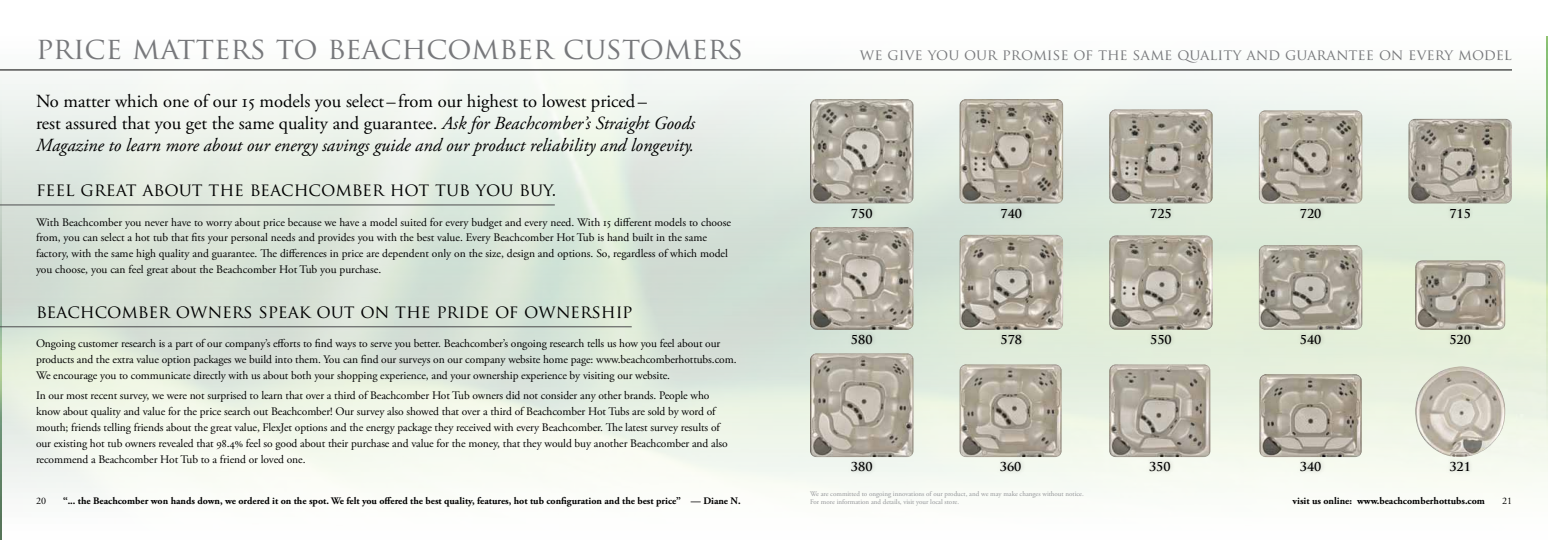
<style>
.page{position:relative;width:1548px;height:540px;background:#fff}
.page>*{position:absolute;margin:0;border:0;box-sizing:border-box;transform-origin:0 0}
.t1{font:30px "Trajan Pro";color:#77787b}
.t2{font:18.5px/22px "Adobe Garamond Pro";color:#000}
.t3{font:18px "Trajan Pro";color:#000}
.t4{font:15px "Trajan Pro";color:#77787b}
.t5{font:700 12px "Trajan Pro";color:#000}
.t6{font:11.5px/16px "Adobe Garamond Pro";letter-spacing:-.005em;color:#000}
.t7{font:700 10px "Adobe Garamond Pro";color:#000}
.t8{font:10px "Adobe Garamond Pro";color:#000}
.t9{font:7px/8px "Adobe Garamond Pro";color:#939598}
.s1{font-style:italic}
</style>
<div class="page">
<img style="left:0;top:69px;width:1546px;height:449px">
<hr style="left:0;top:70px;width:1512px;height:1px;background:#000">
<hr style="left:0;top:205px;width:555px;height:1px;background:#4d4d4f">
<hr style="left:0;top:327px;width:632px;height:1px;background:#4d4d4f">
<div style="left:847px;top:203px;width:30px;height:19px;background:#d4e2d6"></div>
<img style="left:810px;top:99px;width:103px;height:104px">
<div style="left:997px;top:203px;width:30px;height:19px;background:#000;opacity:.25"></div>
<img style="left:960px;top:99px;width:103px;height:104px">
<div style="left:1146px;top:203px;width:29px;height:19px;background:#d8e5d6"></div>
<img style="left:1109px;top:109px;width:104px;height:94px">
<div style="left:1296px;top:203px;width:30px;height:19px;background:#dae6d6"></div>
<img style="left:1259px;top:110px;width:103px;height:93px">
<div style="left:1446px;top:203px;width:29px;height:19px;background:#dae8d7"></div>
<img style="left:1408px;top:119px;width:104px;height:84px">
<div style="left:847px;top:329px;width:30px;height:20px;background:#000;opacity:.25"></div>
<img style="left:810px;top:227px;width:104px;height:103px">
<div style="left:1296px;top:329px;width:30px;height:20px;background:#000;opacity:.25"></div>
<img style="left:1259px;top:245px;width:103px;height:85px">
<div style="left:1147px;top:329px;width:30px;height:19px;background:#dbe7d3"></div>
<img style="left:1109px;top:235px;width:104px;height:95px">
<div style="left:997px;top:329px;width:30px;height:20px;background:#dae5d4"></div>
<img style="left:960px;top:235px;width:103px;height:95px">
<div style="left:1446px;top:329px;width:30px;height:20px;background:#e0ead4"></div>
<img style="left:1415px;top:260px;width:90px;height:70px">
<div style="left:847px;top:457px;width:30px;height:19px;background:#000;opacity:.25"></div>
<img style="left:810px;top:353px;width:104px;height:104px">
<div style="left:996px;top:457px;width:30px;height:19px;background:#000;opacity:.25"></div>
<img style="left:960px;top:364px;width:102px;height:93px">
<div style="left:1145px;top:457px;width:30px;height:19px;background:#eff3e9"></div>
<img style="left:1109px;top:364px;width:101px;height:93px">
<div style="left:1296px;top:457px;width:30px;height:19px;background:#000;opacity:.25"></div>
<img style="left:1260px;top:374px;width:102px;height:83px">
<div style="left:1446px;top:457px;width:28px;height:19px;background:#eef3e8"></div>
<img style="left:1415px;top:366px;width:90px;height:91px">
<h1 class="t1" style="left:36px;top:29px;width:709px">PRICE MATTERS TO BEACHCOMBER CUSTOMERS</h1>
<h3 class="t4" style="left:860px;top:45px;width:654px">WE GIVE YOU OUR PROMISE OF THE SAME QUALITY AND GUARANTEE ON EVERY MODEL</h3>
<p class="t2" style="left:36px;top:91px;width:661px">No matter which one of our 15 models you select – from our highest to lowest priced–<br>rest assured that you get the same quality and guarantee. <span class="s1">Ask for Beachcomber’s Straight Goods<br>Magazine to learn more about our energy savings guide and our product reliability and longevity.</span></p>
<h3 class="t3" style="left:36px;top:178px;width:522px">FEEL GREAT ABOUT THE BEACHCOMBER HOT TUB YOU BUY.</h3>
<p class="t6" style="left:36px;top:214px;width:697px">With Beachcomber you never have to worry about price because we have a model suited for every budget and every need. With 15 different models to choose from, you can select a hot tub that fits your personal needs and provides you with the best value. Every Beachcomber Hot Tub is hand built in the same factory, with the same high quality and guarantee. The differences in price are dependent only on the size, design and options. So, regardless of which model you choose, you can feel great about the Beachcomber Hot Tub you purchase.</p>
<h3 class="t3" style="left:36px;top:300px;width:598px">BEACHCOMBER OWNERS SPEAK OUT ON THE PRIDE OF OWNERSHIP</h3>
<p class="t6" style="left:36px;top:336px;width:702px">Ongoing customer research is a part of our company’s efforts to find ways to serve you better. Beachcomber’s ongoing research tells us how you feel about our products and the extra value option packages we build into them. You can find our surveys on our company website home page: www.beachcomberhottubs.com.<br>We encourage you to communicate directly with us about both your shopping experience, and your ownership experience by visiting our website.</p>
<p class="t6" style="left:36px;top:388px;width:693px">In our most recent survey, we were not surprised to learn that over a third of Beachcomber Hot Tub owners did not consider any other brands. People who know about quality and value for the price search out Beachcomber! Our survey also showed that over a third of Beachcomber Hot Tubs are sold by word of mouth; friends telling friends about the great value, FlexJet options and the energy package they received with every Beachcomber. The latest survey results of our existing hot tub owners revealed that 98.4% feel so good about their purchase and value for the money, that they would buy another Beachcomber and also recommend a Beachcomber Hot Tub to a friend or loved one.</p>
<p class="t5" style="left:851px;top:206px;width:23px">750</p>
<p class="t5" style="left:1001px;top:206px;width:23px">740</p>
<p class="t5" style="left:1150px;top:206px;width:23px">725</p>
<p class="t5" style="left:1300px;top:206px;width:23px">720</p>
<p class="t5" style="left:1449px;top:206px;width:23px">715</p>
<p class="t5" style="left:851px;top:332px;width:23px">580</p>
<p class="t5" style="left:1001px;top:332px;width:23px">578</p>
<p class="t5" style="left:1150px;top:332px;width:23px">550</p>
<p class="t5" style="left:1300px;top:332px;width:23px">540</p>
<p class="t5" style="left:1449px;top:332px;width:23px">520</p>
<p class="t5" style="left:851px;top:459px;width:23px">380</p>
<p class="t5" style="left:1000px;top:459px;width:23px">360</p>
<p class="t5" style="left:1149px;top:459px;width:23px">350</p>
<p class="t5" style="left:1300px;top:459px;width:23px">340</p>
<p class="t5" style="left:1449px;top:459px;width:23px">321</p>
<p class="t9" style="left:810px;top:490px;width:275px">We are committed to ongoing innovations of our product, and we may make changes without notice.<br>For more information and details, visit your local store.</p>
<p class="t7" style="left:63px;top:495px;width:679px">“... the Beachcomber won hands down, we ordered it on the spot. We felt you offered the best quality, features, hot tub configuration and the best price” — Diane N.</p>
<p class="t8" style="left:36px;top:495px;width:11px">20</p>
<p class="t7" style="left:1293px;top:495px;width:194px">visit us online: www.beachcomberhottubs.com</p>
<p class="t8" style="left:1502px;top:495px;width:11px">21</p>
</div>
